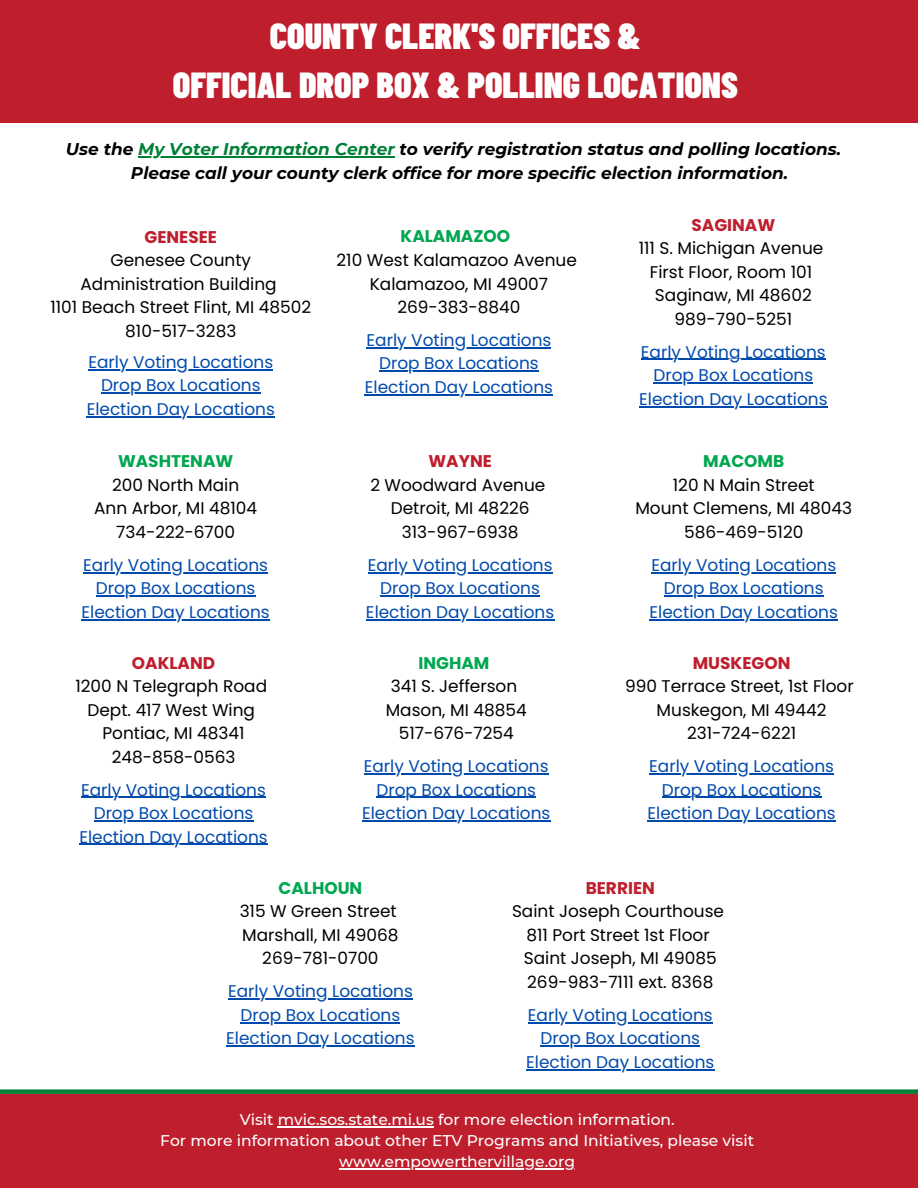
<style>
.page{position:relative;width:918px;height:1188px;background:#fff}
.page>*{position:absolute;margin:0;border:0;box-sizing:border-box;transform-origin:0 0}
.t1{font:900 36.3px "Barlow Condensed";color:#fff}
.t2{font:16.95px "Poppins";color:#004aad}
.t3{font:16.95px/23.5px "Poppins";color:#000;text-align:center}
.t4{font:italic 700 16.95px "Montserrat";color:#000}
.t5{font:700 16.95px "Poppins";color:#bf1e2d}
.t6{font:700 16.95px "Poppins";color:#01a650}
.t7{font:500 15.45px "Montserrat";color:#fff}
.s1{color:#008037}
</style>
<div class="page">
<div style="left:0;top:1089px;width:918px;height:5px;background:#008037"></div>
<div style="left:0;top:1094px;width:918px;height:94px;background:#bf1e2d"></div>
<hr style="left:278px;top:1126px;width:156px;height:1px;background:#fff">
<hr style="left:339px;top:1168px;width:236px;height:2px;background:#fff">
<div style="left:0;top:0;width:918px;height:122px;background:#bf1e2d"></div>
<hr style="left:138px;top:156px;width:257px;height:1px;background:#008037">
<hr style="left:88px;top:369px;width:185px;height:1px;background:#004aad">
<hr style="left:101px;top:392px;width:160px;height:2px;background:#004aad">
<hr style="left:87px;top:416px;width:188px;height:1px;background:#004aad">
<hr style="left:641px;top:359px;width:185px;height:1px;background:#004aad">
<hr style="left:654px;top:382px;width:159px;height:2px;background:#004aad">
<hr style="left:639px;top:406px;width:189px;height:1px;background:#004aad">
<hr style="left:81px;top:797px;width:185px;height:1px;background:#004aad">
<hr style="left:94px;top:820px;width:159px;height:2px;background:#004aad">
<hr style="left:79px;top:844px;width:189px;height:1px;background:#004aad">
<hr style="left:367px;top:347px;width:184px;height:1px;background:#004aad">
<hr style="left:379px;top:371px;width:160px;height:1px;background:#004aad">
<hr style="left:365px;top:394px;width:188px;height:1px;background:#004aad">
<hr style="left:651px;top:572px;width:185px;height:1px;background:#004aad">
<hr style="left:664px;top:596px;width:160px;height:1px;background:#004aad">
<hr style="left:650px;top:619px;width:188px;height:1px;background:#004aad">
<hr style="left:368px;top:572px;width:185px;height:1px;background:#004aad">
<hr style="left:380px;top:596px;width:160px;height:1px;background:#004aad">
<hr style="left:366px;top:619px;width:188px;height:1px;background:#004aad">
<hr style="left:83px;top:572px;width:185px;height:1px;background:#004aad">
<hr style="left:96px;top:596px;width:159px;height:1px;background:#004aad">
<hr style="left:82px;top:619px;width:188px;height:1px;background:#004aad">
<hr style="left:528px;top:1022px;width:185px;height:1px;background:#004aad">
<hr style="left:540px;top:1046px;width:160px;height:1px;background:#004aad">
<hr style="left:526px;top:1069px;width:188px;height:1px;background:#004aad">
<hr style="left:364px;top:773px;width:185px;height:2px;background:#004aad">
<hr style="left:376px;top:797px;width:160px;height:1px;background:#004aad">
<hr style="left:362px;top:820px;width:188px;height:2px;background:#004aad">
<hr style="left:649px;top:773px;width:185px;height:2px;background:#004aad">
<hr style="left:662px;top:797px;width:159px;height:1px;background:#004aad">
<hr style="left:647px;top:820px;width:189px;height:2px;background:#004aad">
<hr style="left:228px;top:998px;width:185px;height:2px;background:#004aad">
<hr style="left:241px;top:1022px;width:159px;height:1px;background:#004aad">
<hr style="left:226px;top:1046px;width:189px;height:1px;background:#004aad">
<p class="t1" style="left:270px;top:12px;width:372px">COUNTY CLERK'S OFFICES &amp;</p>
<p class="t1" style="left:173px;top:62px;width:566px">OFFICIAL DROP BOX &amp; POLLING LOCATIONS</p>
<p class="t4" style="left:66px;top:139px;width:777px">Use the <span class="s1">My Voter Information Center</span> to verify registration status and polling locations.</p>
<p class="t4" style="left:131px;top:162px;width:659px">Please call your county clerk office for more specific election information.</p>
<p class="t5" style="left:144px;top:225px;width:74px">GENESEE</p>
<p class="t3" style="left:80px;top:249px;width:198px">Genesee County<br>Administration Building</p>
<p class="t3" style="left:50px;top:296px;width:262px">1101 Beach Street Flint, MI 48502</p>
<p class="t3" style="left:125px;top:319px;width:113px">810-517-3283</p>
<p class="t2" style="left:88px;top:350px;width:186px">Early Voting Locations</p>
<p class="t2" style="left:101px;top:374px;width:161px">Drop Box Locations</p>
<p class="t2" style="left:87px;top:397px;width:190px">Election Day Locations</p>
<p class="t6" style="left:118px;top:450px;width:117px">WASHTENAW</p>
<p class="t3" style="left:112px;top:473px;width:129px">200 North Main</p>
<p class="t3" style="left:94px;top:497px;width:165px">Ann Arbor, MI 48104</p>
<p class="t3" style="left:116px;top:520px;width:120px">734-222-6700</p>
<p class="t2" style="left:83px;top:553px;width:186px">Early Voting Locations</p>
<p class="t2" style="left:96px;top:577px;width:161px">Drop Box Locations</p>
<p class="t2" style="left:82px;top:600px;width:190px">Election Day Locations</p>
<p class="t5" style="left:132px;top:651px;width:85px">OAKLAND</p>
<p class="t3" style="left:75px;top:675px;width:193px">1200 N Telegraph Road</p>
<p class="t3" style="left:88px;top:698px;width:169px">Dept. 417 West Wing</p>
<p class="t3" style="left:103px;top:722px;width:144px">Pontiac, MI 48341</p>
<p class="t3" style="left:112px;top:745px;width:125px">248-858-0563</p>
<p class="t2" style="left:81px;top:778px;width:186px">Early Voting Locations</p>
<p class="t2" style="left:94px;top:801px;width:161px">Drop Box Locations</p>
<p class="t2" style="left:79px;top:825px;width:190px">Election Day Locations</p>
<p class="t6" style="left:401px;top:225px;width:111px">KALAMAZOO</p>
<p class="t3" style="left:337px;top:248px;width:242px">210 West Kalamazoo Avenue</p>
<p class="t3" style="left:370px;top:272px;width:180px">Kalamazoo, MI 49007</p>
<p class="t3" style="left:397px;top:295px;width:125px">269-383-8840</p>
<p class="t2" style="left:367px;top:328px;width:186px">Early Voting Locations</p>
<p class="t2" style="left:379px;top:352px;width:161px">Drop Box Locations</p>
<p class="t2" style="left:365px;top:375px;width:190px">Election Day Locations</p>
<p class="t5" style="left:428px;top:450px;width:65px">WAYNE</p>
<p class="t3" style="left:370px;top:473px;width:177px">2 Woodward Avenue</p>
<p class="t3" style="left:391px;top:497px;width:140px">Detroit, MI 48226</p>
<p class="t3" style="left:402px;top:520px;width:118px">313-967-6938</p>
<p class="t2" style="left:368px;top:553px;width:186px">Early Voting Locations</p>
<p class="t2" style="left:380px;top:577px;width:161px">Drop Box Locations</p>
<p class="t2" style="left:366px;top:600px;width:190px">Election Day Locations</p>
<p class="t6" style="left:418px;top:651px;width:73px">INGHAM</p>
<p class="t3" style="left:391px;top:675px;width:128px">341 S. Jefferson</p>
<p class="t3" style="left:386px;top:698px;width:142px">Mason, MI 48854</p>
<p class="t3" style="left:399px;top:722px;width:116px">517-676-7254</p>
<p class="t2" style="left:364px;top:754px;width:186px">Early Voting Locations</p>
<p class="t2" style="left:376px;top:778px;width:161px">Drop Box Locations</p>
<p class="t2" style="left:362px;top:801px;width:190px">Election Day Locations</p>
<p class="t5" style="left:691px;top:213px;width:85px">SAGINAW</p>
<p class="t3" style="left:639px;top:237px;width:186px">111 S. Michigan Avenue</p>
<p class="t3" style="left:650px;top:260px;width:164px">First Floor, Room 101</p>
<p class="t3" style="left:655px;top:284px;width:158px">Saginaw, MI 48602</p>
<p class="t3" style="left:675px;top:307px;width:119px">989-790-5251</p>
<p class="t2" style="left:641px;top:340px;width:186px">Early Voting Locations</p>
<p class="t2" style="left:654px;top:363px;width:161px">Drop Box Locations</p>
<p class="t2" style="left:639px;top:387px;width:190px">Election Day Locations</p>
<p class="t6" style="left:703px;top:450px;width:82px">MACOMB</p>
<p class="t3" style="left:673px;top:473px;width:143px">120 N Main Street</p>
<p class="t3" style="left:635px;top:497px;width:218px">Mount Clemens, MI 48043</p>
<p class="t3" style="left:684px;top:520px;width:121px">586-469-5120</p>
<p class="t2" style="left:651px;top:553px;width:186px">Early Voting Locations</p>
<p class="t2" style="left:664px;top:577px;width:161px">Drop Box Locations</p>
<p class="t2" style="left:650px;top:600px;width:190px">Election Day Locations</p>
<p class="t5" style="left:693px;top:651px;width:99px">MUSKEGON</p>
<p class="t3" style="left:625px;top:675px;width:230px">990 Terrace Street, 1st Floor</p>
<p class="t3" style="left:657px;top:698px;width:172px">Muskegon, MI 49442</p>
<p class="t3" style="left:687px;top:722px;width:111px">231-724-6221</p>
<p class="t2" style="left:649px;top:754px;width:186px">Early Voting Locations</p>
<p class="t2" style="left:662px;top:778px;width:161px">Drop Box Locations</p>
<p class="t2" style="left:647px;top:801px;width:190px">Election Day Locations</p>
<p class="t6" style="left:279px;top:876px;width:85px">CALHOUN</p>
<p class="t3" style="left:240px;top:900px;width:159px">315 W Green Street</p>
<p class="t3" style="left:242px;top:923px;width:158px">Marshall, MI 49068</p>
<p class="t3" style="left:262px;top:947px;width:118px">269-781-0700</p>
<p class="t2" style="left:228px;top:979px;width:186px">Early Voting Locations</p>
<p class="t2" style="left:241px;top:1003px;width:161px">Drop Box Locations</p>
<p class="t2" style="left:226px;top:1027px;width:190px">Election Day Locations</p>
<p class="t5" style="left:586px;top:876px;width:71px">BERRIEN</p>
<p class="t3" style="left:512px;top:900px;width:214px">Saint Joseph Courthouse</p>
<p class="t3" style="left:526px;top:923px;width:185px">811 Port Street 1st Floor</p>
<p class="t3" style="left:524px;top:947px;width:194px">Saint Joseph, MI 49085</p>
<p class="t3" style="left:527px;top:970px;width:188px">269-983-7111 ext. 8368</p>
<p class="t2" style="left:528px;top:1003px;width:186px">Early Voting Locations</p>
<p class="t2" style="left:540px;top:1027px;width:161px">Drop Box Locations</p>
<p class="t2" style="left:526px;top:1050px;width:190px">Election Day Locations</p>
<p class="t7" style="left:240px;top:1110px;width:436px">Visit mvic.sos.state.mi.us for more election information.</p>
<p class="t7" style="left:160px;top:1131px;width:595px">For more information about other ETV Programs and Initiatives, please visit</p>
<p class="t7" style="left:339px;top:1152px;width:237px">www.empowerthervillage.org</p>
</div>
